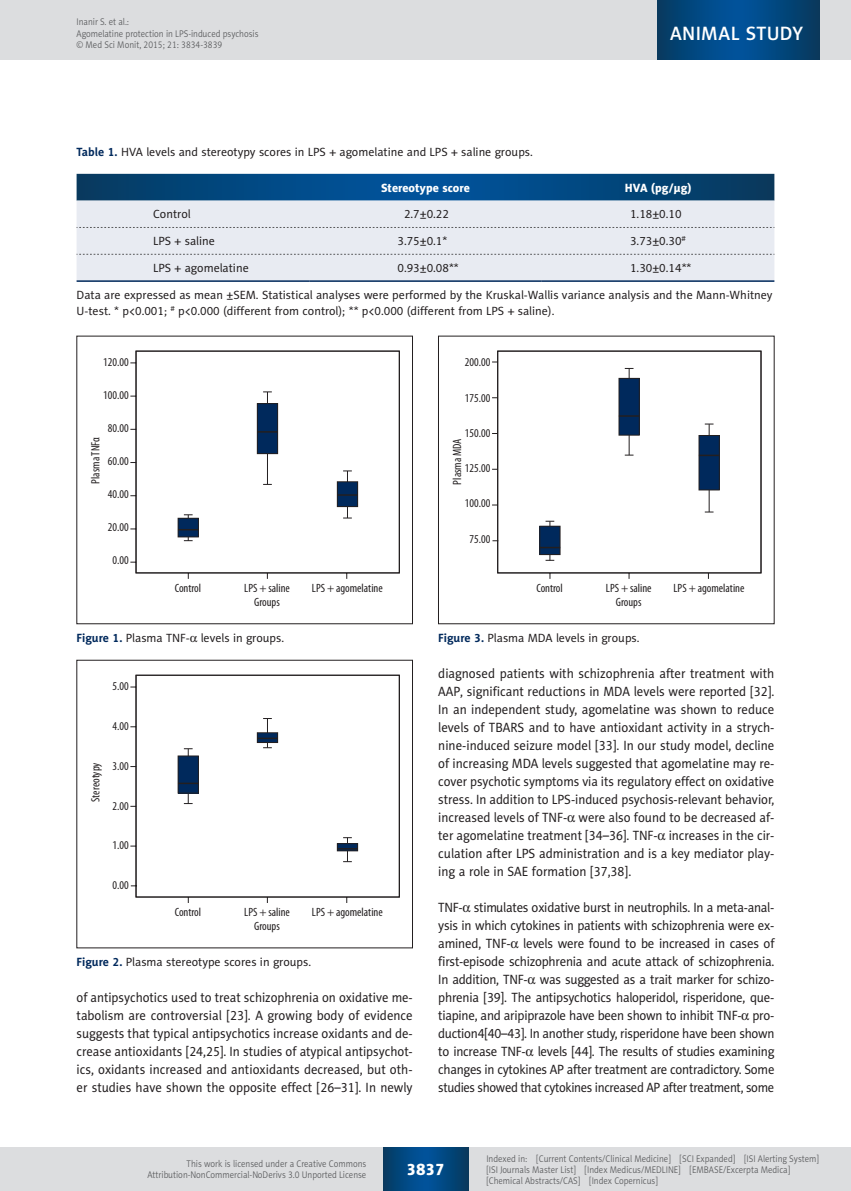
<style>
.page{position:relative;width:851px;height:1191px;background:#fff}
.page>*{position:absolute;margin:0;border:0;box-sizing:border-box;transform-origin:0 0}
.t1{font:19.5px "Naomi Sans EFN Medium";letter-spacing:.015em;color:#fff}
.t2{font:16.5px "Naomi Sans EFN Heavy";color:#fff}
.MSM_Body{font:13.5px/18px "Naomi Sans EFN";color:#231f20;text-align:justify;scale:.95 1}
.MSM_Body-2{font:13.5px/18px "Naomi Sans EFN";color:#231f20;text-align:justify;scale:.94 1}
.t3{font:condensed 12px/13.8px "Myriad Pro";color:#231f20;text-align:center}
.MSM_Table_podpis_dol{font:12px/15.8px "Naomi Sans EFN";color:#231f20}
.MSM_Rycina_tytul{font:12px "Naomi Sans EFN";color:#231f20}
.MSM_Tabela_zawartosc{font:12px "Naomi Sans EFN";color:#231f20}
.MSM_Tabela_tytul{font:12px "Naomi Sans EFN";color:#231f20}
.MSM_Tabela_Head{font:12px "Naomi Sans EFN Heavy";color:#fff}
.t4{font:9.75px/11.2px "Naomi Sans EFN Light";color:#57585a;scale:.9 1}
.s1{font-weight:700;color:#00295c}
.s2{font-family:"Standard Sym L"}
</style>
<div class="page">
<svg style="left:77px;top:174px;width:697px;height:27px;background:#074a81"></svg>
<div style="left:77px;top:201px;width:697px;height:79px;background:#e8ebf2"></div>
<svg style="left:77px;top:227px;width:697px;height:1px"></svg>
<svg style="left:77px;top:254px;width:697px;height:1px"></svg>
<hr style="left:77px;top:280px;width:232px;height:2px;background:#00295c">
<hr style="left:309px;top:280px;width:232px;height:2px;background:#00295c">
<hr style="left:541px;top:280px;width:233px;height:2px;background:#00295c">
<svg style="left:130px;top:362px;width:270px;height:217px"></svg>
<svg style="left:135px;top:351px;width:265px;height:222px"></svg>
<svg style="left:336px;top:470px;width:22px;height:49px"></svg>
<hr style="left:337px;top:494px;width:21px;height:2px;background:#231f20">
<svg style="left:492px;top:361px;width:269px;height:218px"></svg>
<svg style="left:496px;top:351px;width:265px;height:222px"></svg>
<svg style="left:698px;top:423px;width:22px;height:90px"></svg>
<hr style="left:698px;top:454px;width:21px;height:2px;background:#231f20">
<svg style="left:130px;top:686px;width:270px;height:217px"></svg>
<svg style="left:135px;top:675px;width:265px;height:222px"></svg>
<svg style="left:336px;top:837px;width:22px;height:25px"></svg>
<div style="left:0;top:1148px;width:850px;height:43px;background:#dcdddf"></div>
<svg style="left:383px;top:1147px;width:85px;height:43px;background:#02477e"></svg>
<div style="left:0;top:0;width:850px;height:60px;background:#dcdddf"></div>
<svg style="left:657px;top:0;width:162px;height:60px;background:#02477e"></svg>
<p class="t4" style="left:77px;top:16px;width:204px">Inanir S. et al.:<br>Agomelatine protection in LPS-induced psychosis © Med Sci Monit, 2015; 21: 3834-3839</p>
<p class="MSM_Tabela_tytul" style="left:77px;top:145px;width:458px"><span class="s1">Table 1.</span> HVA levels and stereotypy scores in LPS + agomelatine and LPS + saline groups.</p>
<h1 class="t1" style="left:670px;top:22px;width:134px">ANIMAL STUDY</h1>
<p class="MSM_Tabela_Head" style="left:381px;top:180px;width:90px">Stereotype score</p>
<p class="MSM_Tabela_Head" style="left:624px;top:180px;width:68px">HVA (pg/µg)</p>
<p class="MSM_Tabela_zawartosc" style="left:153px;top:207px;width:39px">Control</p>
<p class="MSM_Tabela_zawartosc" style="left:404px;top:207px;width:46px">2.7±0.22</p>
<p class="MSM_Tabela_zawartosc" style="left:630px;top:207px;width:53px">1.18±0.10</p>
<p class="MSM_Tabela_zawartosc" style="left:153px;top:234px;width:63px">LPS + saline</p>
<p class="MSM_Tabela_zawartosc" style="left:397px;top:234px;width:51px">3.75±0.1*</p>
<p class="MSM_Tabela_zawartosc" style="left:630px;top:234px;width:57px">3.73±0.30<sup>#</sup></p>
<p class="MSM_Tabela_zawartosc" style="left:153px;top:261px;width:97px">LPS + agomelatine</p>
<p class="MSM_Tabela_zawartosc" style="left:397px;top:261px;width:63px">0.93±0.08**</p>
<p class="MSM_Tabela_zawartosc" style="left:630px;top:261px;width:63px">1.30±0.14**</p>
<p class="MSM_Table_podpis_dol" style="left:77px;top:287px;width:697px">Data are expressed as mean ±SEM. Statistical analyses were performed by the Kruskal-Wallis variance analysis and the Mann-Whitney<br>U-test. * p&lt;0.001; <sup>#</sup> p&lt;0.000 (different from control); ** p&lt;0.000 (different from LPS + saline).</p>
<p class="t3" style="left:103px;top:355px;width:27px">120.00</p>
<p class="t3" style="left:103px;top:388px;width:27px">100.00</p>
<p class="t3" style="left:108px;top:421px;width:22px">80.00</p>
<p class="t3" style="left:108px;top:454px;width:22px">60.00</p>
<p class="t3" style="left:108px;top:487px;width:22px">40.00</p>
<p class="t3" style="left:108px;top:520px;width:22px">20.00</p>
<p class="t3" style="left:112px;top:553px;width:18px">0.00</p>
<p class="t3" style="left:89px;top:484px;width:48px;rotate:-90deg">Plasma TNFα</p>
<p class="t3" style="left:175px;top:581px;width:28px">Control</p>
<p class="t3" style="left:244px;top:581px;width:47px">LPS + saline<br>Groups</p>
<p class="t3" style="left:312px;top:581px;width:72px">LPS + agomelatine</p>
<p class="MSM_Rycina_tytul" style="left:77px;top:631px;width:209px"><span class="s1">Figure 1.</span> Plasma TNF-<span class="s2">a</span> levels in groups.</p>
<p class="t3" style="left:89px;top:802px;width:41px;rotate:-90deg">Stereotypy</p>
<p class="t3" style="left:112px;top:679px;width:18px">5.00</p>
<p class="t3" style="left:112px;top:719px;width:18px">4.00</p>
<p class="t3" style="left:112px;top:759px;width:18px">3.00</p>
<p class="t3" style="left:112px;top:799px;width:18px">2.00</p>
<p class="t3" style="left:112px;top:839px;width:18px">1.00</p>
<p class="t3" style="left:112px;top:878px;width:18px">0.00</p>
<p class="t3" style="left:175px;top:905px;width:28px">Control</p>
<p class="t3" style="left:244px;top:905px;width:47px">LPS + saline<br>Groups</p>
<p class="t3" style="left:312px;top:905px;width:72px">LPS + agomelatine</p>
<p class="MSM_Rycina_tytul" style="left:77px;top:955px;width:236px"><span class="s1">Figure 2.</span> Plasma stereotype scores in groups.</p>
<p class="MSM_Body-2" style="left:77px;top:988px;width:359px">of antipsychotics used to treat schizophrenia on oxidative me&shy;tabolism are controversial [23]. A growing body of evidence suggests that typical antipsychotics increase oxidants and de&shy;crease antioxidants [24,25]. In studies of atypical antipsychot&shy;ics, oxidants increased and antioxidants decreased, but oth&shy;er studies have shown the opposite effect [26–31]. In newly</p>
<p class="t3" style="left:465px;top:355px;width:27px">200.00</p>
<p class="t3" style="left:465px;top:391px;width:27px">175.00</p>
<p class="t3" style="left:465px;top:426px;width:27px">150.00</p>
<p class="t3" style="left:465px;top:461px;width:27px">125.00</p>
<p class="t3" style="left:465px;top:497px;width:27px">100.00</p>
<p class="t3" style="left:469px;top:532px;width:22px">75.00</p>
<p class="t3" style="left:450px;top:484px;width:48px;rotate:-90deg">Plasma MDA</p>
<p class="t3" style="left:536px;top:581px;width:28px">Control</p>
<p class="t3" style="left:605px;top:581px;width:47px">LPS + saline<br>Groups</p>
<p class="t3" style="left:673px;top:581px;width:72px">LPS + agomelatine</p>
<p class="MSM_Rycina_tytul" style="left:438px;top:631px;width:203px"><span class="s1">Figure 3.</span> Plasma MDA levels in groups.</p>
<p class="MSM_Body" style="left:438px;top:664px;width:355px">diagnosed patients with schizophrenia after treatment with AAP, significant reductions in MDA levels were reported [32].<br>In an independent study, agomelatine was shown to reduce levels of TBARS and to have antioxidant activity in a strych&shy;nine-induced seizure model [33]. In our study model, decline of increasing MDA levels suggested that agomelatine may re&shy;cover psychotic symptoms via its regulatory effect on oxidative stress. In addition to LPS-induced psychosis-relevant behavior, increased levels of TNF-<span class="s2">a</span> were also found to be decreased af&shy;ter agomelatine treatment [34–36]. TNF-<span class="s2">a</span> increases in the cir&shy;culation after LPS administration and is a key mediator play&shy;ing a role in SAE formation [37,38].</p>
<p class="MSM_Body" style="left:438px;top:898px;width:355px">TNF-<span class="s2">a</span> stimulates oxidative burst in neutrophils. In a meta-anal&shy;ysis in which cytokines in patients with schizophrenia were ex&shy;amined, TNF-<span class="s2">a</span> levels were found to be increased in cases of first-episode schizophrenia and acute attack of schizophrenia.<br>In addition, TNF-<span class="s2">a</span> was suggested as a trait marker for schizo&shy;phrenia [39]. The antipsychotics haloperidol, risperidone, que&shy;tiapine, and aripiprazole have been shown to inhibit TNF-<span class="s2">a</span> pro&shy;duction4[40–43]. In another study, risperidone have been shown to increase TNF-<span class="s2">a</span> levels [44]. The results of studies examining changes in cytokines AP after treatment are contradictory. Some studies showed that cytokines increased AP after treatment, some</p>
<p class="t4" style="left:147px;top:1158px;width:245px;text-align:right">This work is licensed under a Creative Commons<br>Attribution-NonCommercial-NoDerivs 3.0 Unported License</p>
<p class="t2" style="left:406px;top:1159px;width:40px">3837</p>
<p class="t4" style="left:486px;top:1152px;width:371px">Indexed in: [Current Contents/Clinical Medicine] [SCI Expanded] [ISI Alerting System] [ISI Journals Master List] [Index Medicus/MEDLINE] [EMBASE/Excerpta Medica] [Chemical Abstracts/CAS] [Index Copernicus]</p>
</div>
